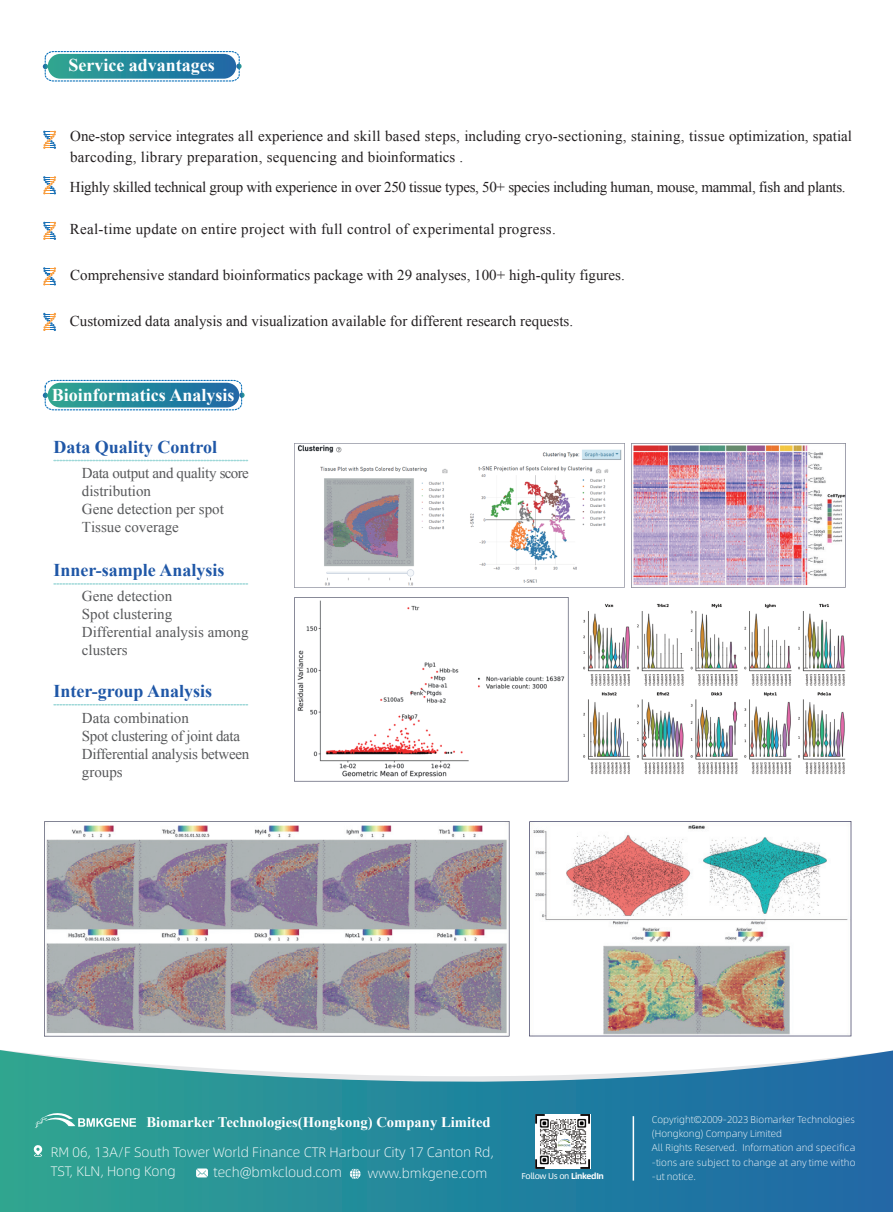
<style>
.page{position:relative;width:893px;height:1212px;background:#fff}
.page>*{position:absolute;margin:0;border:0;box-sizing:border-box;transform-origin:0 0}
.t1{font:700 18px "Times New Roman";color:#1f57a7}
.t2{font:700 18px "Times New Roman";color:#fff}
.t3{font:15px/21px "Times New Roman";letter-spacing:.02em;color:#231f20}
.t4{font:15px "Times New Roman";color:#231f20}
.t5{font:15px/18px "Times New Roman";color:#57585a}
.t6{font:15px "Times New Roman";letter-spacing:-.02em;color:#231f20}
.t7{font:15px/18px "Times New Roman";letter-spacing:-.02em;color:#57585a}
.t8{font:700 14.7px "Times New Roman";color:#fff}
.t9{font:13.8px/19.2px "Alibaba Pu Hui Ti L";color:#fff}
.t10{font:13.5px "Alibaba Pu Hui Ti L";color:#fff}
.t11{font:9.75px/14.4px "Alibaba Pu Hui Ti L";color:#fff}
.t12{font:8.55px "Alibaba Pu Hui Ti R";letter-spacing:-.04em;color:#fff}
.s1{font-family:"Alibaba Pu Hui Ti B"}
</style>
<div class="page">
<svg style="left:43px;top:131px;width:13px;height:18px"></svg>
<svg style="left:43px;top:176px;width:13px;height:18px"></svg>
<svg style="left:43px;top:222px;width:13px;height:18px"></svg>
<svg style="left:43px;top:267px;width:13px;height:18px"></svg>
<svg style="left:43px;top:313px;width:13px;height:18px"></svg>
<img style="left:294px;top:444px;width:328px;height:143px">
<img style="left:631px;top:443px;width:215px;height:144px">
<img style="left:294px;top:597px;width:275px;height:184px">
<img style="left:44px;top:822px;width:466px;height:214px">
<img style="left:529px;top:821px;width:322px;height:215px">
<img style="left:583px;top:603px;width:263px;height:172px">
<svg style="left:0;top:1050px;width:893px;height:162px;background:#4295a9"></svg>
<svg style="left:43px;top:51px;width:199px;height:31px;background:#4f9db1"></svg>
<svg style="left:43px;top:379px;width:202px;height:32px;background:#54a0b4"></svg>
<svg style="left:54px;top:460px;width:194px;height:1px"></svg>
<svg style="left:54px;top:583px;width:194px;height:2px"></svg>
<svg style="left:54px;top:704px;width:194px;height:1px"></svg>
<hr style="left:633px;top:1116px;width:1px;height:64px;background:#fff">
<svg style="left:350px;top:1168px;width:11px;height:11px"></svg>
<svg style="left:33px;top:1144px;width:9px;height:13px"></svg>
<svg style="left:196px;top:1168px;width:12px;height:9px"></svg>
<svg style="left:35px;top:1110px;width:101px;height:18px;background:#5db5aa"></svg>
<img style="left:535px;top:1114px;width:55px;height:55px">
<svg style="left:557px;top:1135px;width:14px;height:14px"></svg>
<svg style="left:558px;top:1138px;width:12px;height:8px"></svg>
<svg style="left:580px;top:1159px;width:10px;height:10px"></svg>
<svg style="left:535px;top:1114px;width:10px;height:9px"></svg>
<svg style="left:580px;top:1114px;width:10px;height:9px"></svg>
<svg style="left:535px;top:1159px;width:10px;height:10px"></svg>
<p class="t2" style="left:68px;top:53px;width:148px">Service advantages</p>
<p class="t3" style="left:70px;top:125px;width:783px">One-stop service integrates all experience and skill based steps, including cryo-sectioning, staining, tissue optimization, spatial barcoding, library preparation, sequencing and bioinformatics .</p>
<p class="t6" style="left:70px;top:177px;width:777px">Highly skilled technical group with experience in over 250 tissue types, 50+ species including human, mouse, mammal, fish and plants.</p>
<p class="t3" style="left:70px;top:219px;width:487px">Real-time update on entire project with full control of experimental progress.</p>
<p class="t4" style="left:70px;top:265px;width:556px">Comprehensive standard bioinformatics package with 29 analyses, 100+ high-qulity figures.</p>
<p class="t4" style="left:70px;top:311px;width:505px">Customized data analysis and visualization available for different research requests.</p>
<p class="t2" style="left:52px;top:383px;width:184px">Bioinformatics Analysis</p>
<p class="t1" style="left:53px;top:434px;width:165px">Data Quality Control</p>
<p class="t5" style="left:82px;top:463px;width:169px">Data output and quality score distribution<br>Gene detection per spot<br>Tissue coverage</p>
<p class="t1" style="left:53px;top:558px;width:172px">Inner-sample Analysis</p>
<p class="t5" style="left:82px;top:587px;width:168px">Gene detection<br>Spot clustering<br>Differential analysis among clusters</p>
<p class="t1" style="left:53px;top:679px;width:160px">Inter-group Analysis</p>
<p class="t7" style="left:82px;top:709px;width:169px">Data combination<br>Spot clustering of joint data<br>Differential analysis between groups</p>
<p class="t11" style="left:652px;top:1111px;width:205px">Copyright©2009-2023 Biomarker Technologies (Hongkong) Company Limited<br>All Rights Reserved. Information and specifica -tions are subject to change at any time witho</p>
<p class="t8" style="left:147px;top:1112px;width:346px">Biomarker Technologies(Hongkong) Company Limited</p>
<p class="t9" style="left:51px;top:1141px;width:445px">RM 06, 13A/F South Tower World Finance CTR Harbour City 17 Canton Rd,<br>TST, KLN, Hong Kong</p>
<p class="t9" style="left:213px;top:1162px;width:130px">tech@bmkcloud.com</p>
<p class="t10" style="left:368px;top:1163px;width:121px">www.bmkgene.com</p>
<p class="t11" style="left:652px;top:1169px;width:45px">-ut notice.</p>
<p class="t12" style="left:521px;top:1170px;width:84px">Follow Us on <span class="s1">LinkedIn</span></p>
</div>
